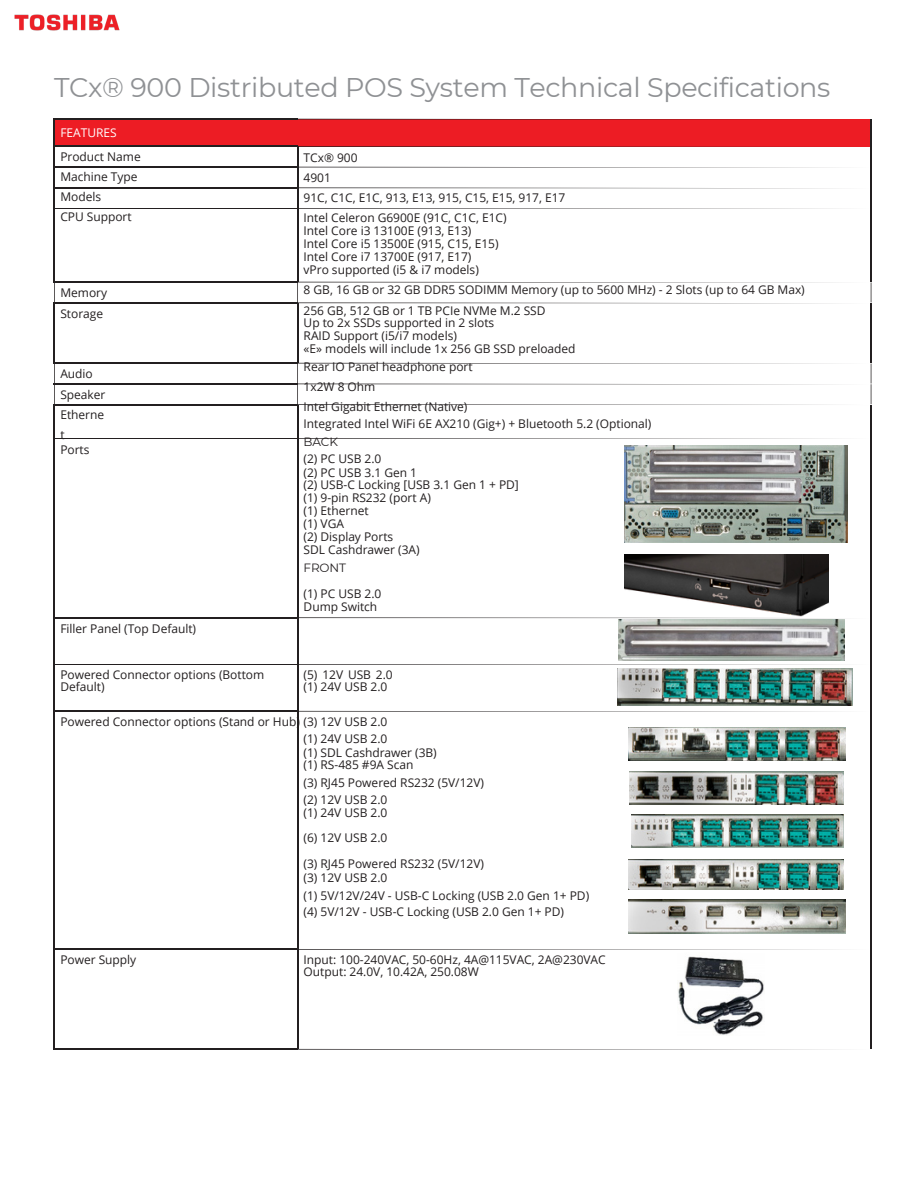
<style>
.page{position:relative;width:918px;height:1188px;background:#fff}
.page>*{position:absolute;margin:0;border:0;box-sizing:border-box;transform-origin:0 0}
.t1{font:27px "Montserrat";letter-spacing:-.015em;color:#8f9194}
.t2{font:12px/20.2px "Open Sans";color:#231f20}
.t3{font:12px "Montserrat";letter-spacing:-.015em;color:#231f20}
.s1{color:#fff}
</style>
<div class="page">
<img style="left:14px;top:14px;width:106px;height:17px">
<div style="left:54px;top:119px;width:817px;height:27px;background:#ed1c24"></div>
<hr style="left:54px;top:119px;width:244px;height:1px;background:#231f20">
<hr style="left:54px;top:146px;width:244px;height:1px;background:#231f20">
<hr style="left:54px;top:167px;width:244px;height:1px;background:#231f20">
<hr style="left:54px;top:187px;width:244px;height:1px;background:#231f20">
<svg style="left:54px;top:120px;width:1px;height:88px"></svg>
<hr style="left:54px;top:208px;width:244px;height:1px;background:#231f20">
<hr style="left:54px;top:209px;width:1px;height:73px;background:#231f20">
<svg style="left:297px;top:119px;width:575px;height:90px"></svg>
<hr style="left:297px;top:209px;width:1px;height:73px;background:#231f20">
<hr style="left:871px;top:209px;width:1px;height:73px;background:#231f20">
<hr style="left:54px;top:282px;width:244px;height:1px;background:#231f20">
<svg style="left:54px;top:283px;width:1px;height:19px"></svg>
<hr style="left:54px;top:302px;width:244px;height:1px;background:#231f20">
<hr style="left:54px;top:303px;width:1px;height:60px;background:#231f20">
<svg style="left:297px;top:282px;width:575px;height:21px"></svg>
<hr style="left:297px;top:303px;width:1px;height:60px;background:#231f20">
<hr style="left:871px;top:303px;width:1px;height:60px;background:#231f20">
<hr style="left:54px;top:363px;width:244px;height:1px;background:#231f20">
<hr style="left:54px;top:384px;width:244px;height:1px;background:#231f20">
<svg style="left:54px;top:364px;width:1px;height:40px"></svg>
<hr style="left:54px;top:404px;width:244px;height:1px;background:#231f20">
<hr style="left:54px;top:405px;width:1px;height:33px;background:#231f20">
<svg style="left:297px;top:363px;width:575px;height:42px"></svg>
<hr style="left:297px;top:405px;width:1px;height:33px;background:#231f20">
<hr style="left:871px;top:405px;width:1px;height:33px;background:#231f20">
<hr style="left:54px;top:438px;width:244px;height:1px;background:#231f20">
<hr style="left:54px;top:439px;width:1px;height:178px;background:#231f20">
<svg style="left:298px;top:438px;width:573px;height:1px"></svg>
<hr style="left:297px;top:439px;width:1px;height:178px;background:#231f20">
<hr style="left:871px;top:439px;width:1px;height:178px;background:#231f20">
<hr style="left:54px;top:617px;width:244px;height:1px;background:#231f20">
<hr style="left:54px;top:618px;width:1px;height:46px;background:#231f20">
<svg style="left:298px;top:617px;width:573px;height:1px"></svg>
<hr style="left:297px;top:618px;width:1px;height:46px;background:#231f20">
<hr style="left:871px;top:618px;width:1px;height:46px;background:#231f20">
<hr style="left:54px;top:664px;width:244px;height:1px;background:#231f20">
<hr style="left:54px;top:665px;width:1px;height:46px;background:#231f20">
<svg style="left:298px;top:664px;width:573px;height:1px"></svg>
<hr style="left:297px;top:665px;width:1px;height:46px;background:#231f20">
<hr style="left:871px;top:665px;width:1px;height:46px;background:#231f20">
<hr style="left:54px;top:711px;width:244px;height:1px;background:#231f20">
<hr style="left:54px;top:712px;width:1px;height:237px;background:#231f20">
<svg style="left:298px;top:711px;width:573px;height:1px"></svg>
<hr style="left:297px;top:712px;width:1px;height:237px;background:#231f20">
<hr style="left:871px;top:712px;width:1px;height:237px;background:#231f20">
<hr style="left:54px;top:949px;width:244px;height:1px;background:#231f20">
<hr style="left:54px;top:950px;width:1px;height:99px;background:#231f20">
<svg style="left:298px;top:949px;width:573px;height:1px"></svg>
<hr style="left:297px;top:950px;width:1px;height:99px;background:#231f20">
<hr style="left:871px;top:950px;width:1px;height:99px;background:#231f20">
<hr style="left:54px;top:1049px;width:244px;height:1px;background:#231f20">
<svg style="left:298px;top:1049px;width:538px;height:1px"></svg>
<img style="left:624px;top:446px;width:223px;height:97px">
<img style="left:617px;top:668px;width:235px;height:37px">
<img style="left:629px;top:727px;width:217px;height:34px">
<img style="left:629px;top:772px;width:214px;height:32px">
<img style="left:631px;top:814px;width:213px;height:33px">
<img style="left:628px;top:859px;width:215px;height:31px">
<img style="left:628px;top:899px;width:218px;height:34px">
<img style="left:618px;top:619px;width:227px;height:42px">
<img style="left:678px;top:956px;width:86px;height:79px">
<img style="left:625px;top:554px;width:203px;height:62px">
<p class="t1" style="left:54px;top:71px;width:778px">TCx® 900 Distributed POS System Technical Specifications</p>
<p class="t2" style="left:60px;top:121px;width:82px;line-height:23.7px"><span class="s1">FEATURES<br></span>Product Name</p>
<p class="t2" style="left:60px;top:166px;width:79px">Machine Type</p>
<p class="t2" style="left:60px;top:186px;width:42px">Models</p>
<p class="t2" style="left:60px;top:207px;width:73px">CPU Support</p>
<p class="t2" style="left:60px;top:283px;width:48px">Memory<br>Storage</p>
<p class="t2" style="left:60px;top:364px;width:47px">Audio<br>Speaker<br>Etherne t</p>
<p class="t2" style="left:60px;top:439px;width:31px">Ports</p>
<h2 class="t2" style="left:304px;top:147px;width:263px">TCx® 900<br>4901<br>91C, C1C, E1C, 913, E13, 915, C15, E15, 917, E17<br>Intel Celeron G6900E (91C, C1C, E1C)</h2>
<p class="t2" style="left:304px;top:220px;width:169px">Intel Core i3 13100E (913, E13)</p>
<p class="t2" style="left:304px;top:233px;width:196px">Intel Core i5 13500E (915, C15, E15)</p>
<p class="t2" style="left:304px;top:246px;width:169px">Intel Core i7 13700E (917, E17)</p>
<p class="t2" style="left:304px;top:259px;width:503px">vPro supported (i5 &amp; i7 models)<br>8 GB, 16 GB or 32 GB DDR5 SODIMM Memory (up to 5600 MHz) - 2 Slots (up to 64 GB Max)<br>256 GB, 512 GB or 1 TB PCIe NVMe M.2 SSD</p>
<p class="t2" style="left:304px;top:312px;width:192px">Up to 2x SSDs supported in 2 slots</p>
<p class="t2" style="left:304px;top:326px;width:155px">RAID Support (i5/i7 models)</p>
<p class="t2" style="left:304px;top:338px;width:274px">«E» models will include 1x 256 GB SSD preloaded</p>
<p class="t2" style="left:304px;top:356px;width:171px">Rear IO Panel headphone port</p>
<p class="t2" style="left:304px;top:376px;width:73px">1x2W 8 Ohm</p>
<p class="t2" style="left:304px;top:396px;width:165px">Intel Gigabit Ethernet (Native)</p>
<p class="t2" style="left:304px;top:413px;width:349px">Integrated Intel WiFi 6E AX210 (Gig+) + Bluetooth 5.2 (Optional)</p>
<p class="t3" style="left:304px;top:435px;width:36px">BACK</p>
<p class="t2" style="left:304px;top:448px;width:79px">(2) PC USB 2.0</p>
<p class="t2" style="left:304px;top:462px;width:115px">(2) PC USB 3.1 Gen 1</p>
<p class="t2" style="left:304px;top:474px;width:217px">(2) USB-C Locking [USB 3.1 Gen 1 + PD]</p>
<p class="t2" style="left:304px;top:488px;width:129px">(1) 9-pin RS232 (port A)</p>
<p class="t2" style="left:304px;top:500px;width:66px">(1) Ethernet</p>
<p class="t2" style="left:304px;top:513px;width:42px">(1) VGA</p>
<p class="t2" style="left:304px;top:526px;width:91px">(2) Display Ports</p>
<p class="t2" style="left:304px;top:539px;width:118px">SDL Cashdrawer (3A)</p>
<p class="t3" style="left:304px;top:561px;width:44px">FRONT</p>
<p class="t2" style="left:304px;top:587px;width:79px;line-height:12.3px">(1) PC USB 2.0<br>Dump Switch</p>
<p class="t2" style="left:60px;top:618px;width:137px">Filler Panel (Top Default)</p>
<p class="t2" style="left:60px;top:668px;width:205px;line-height:12.3px">Powered Connector options (Bottom<br>Default)</p>
<p class="t2" style="left:60px;top:712px;width:329px">Powered Connector options (Stand or Hub) (3) 12V USB 2.0</p>
<p class="t2" style="left:304px;top:668px;width:91px;line-height:12.3px">(5) 12V USB 2.0 (1) 24V USB 2.0</p>
<p class="t2" style="left:60px;top:949px;width:77px">Power Supply</p>
<p class="t2" style="left:304px;top:728px;width:85px">(1) 24V USB 2.0</p>
<p class="t2" style="left:304px;top:742px;width:135px">(1) SDL Cashdrawer (3B)</p>
<p class="t2" style="left:304px;top:754px;width:111px">(1) RS-485 #9A Scan</p>
<p class="t2" style="left:304px;top:772px;width:182px">(3) RJ45 Powered RS232 (5V/12V)</p>
<p class="t2" style="left:304px;top:789px;width:85px">(2) 12V USB 2.0</p>
<p class="t2" style="left:304px;top:803px;width:85px">(1) 24V USB 2.0</p>
<p class="t2" style="left:304px;top:827px;width:85px">(6) 12V USB 2.0</p>
<p class="t2" style="left:304px;top:853px;width:182px">(3) RJ45 Powered RS232 (5V/12V)</p>
<p class="t2" style="left:304px;top:867px;width:85px">(3) 12V USB 2.0</p>
<p class="t2" style="left:304px;top:885px;width:287px">(1) 5V/12V/24V - USB-C Locking (USB 2.0 Gen 1+ PD)</p>
<p class="t2" style="left:304px;top:902px;width:262px">(4) 5V/12V - USB-C Locking (USB 2.0 Gen 1+ PD)</p>
<p class="t2" style="left:304px;top:953px;width:304px;line-height:12.3px">Input: 100-240VAC, 50-60Hz, 4A@115VAC, 2A@230VAC<br>Output: 24.0V, 10.42A, 250.08W</p>
</div>
